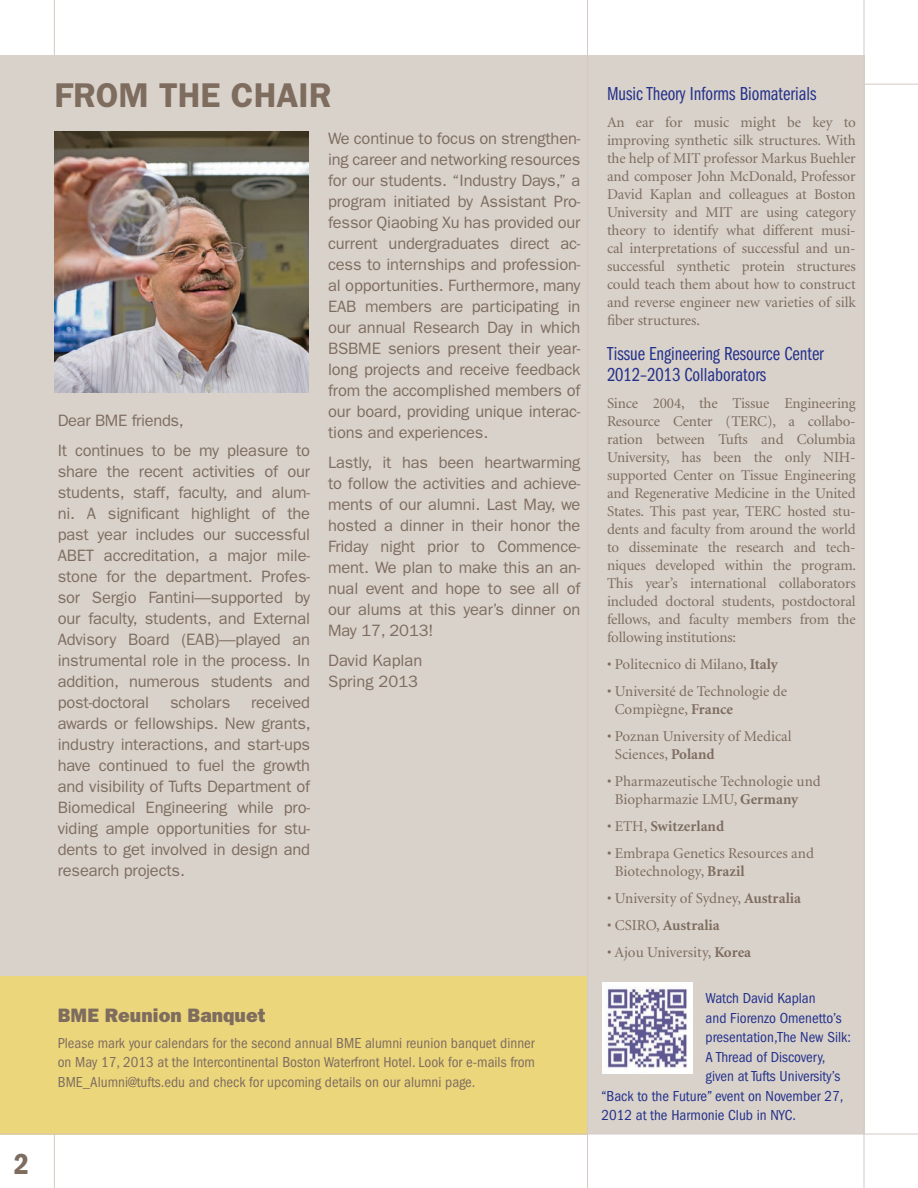
<style>
.page{position:relative;width:918px;height:1188px;background:#fff}
.page>*{position:absolute;margin:0;border:0;box-sizing:border-box;transform-origin:0 0}
.From_The_Chair{font:600 34.5px "Franklin Gothic";color:#7e6d5f}
.t1{font:600 condensed 30px "Franklin Gothic";color:#7e6d5f}
.franklin_gothic_book{font:19.5px/21px "Franklin Gothic Book Cmpr";color:#24318b}
.franklin_gothic_heav{font:800 19.5px "Franklin Gothic";color:#7e6d5f}
.Frankline_Gothic_Boo{font:16.5px/21px "Franklin Gothic";letter-spacing:-.01em;color:#7e6d5f;text-align:justify}
.minion_regular{font:15px/18px "Minion";color:#7e6d5f}
.franklin_gothic_book-2{font:condensed 15px/19.5px "Franklin Gothic";color:#7e6d5f;text-align:justify}
.franklin_gothic_book-3{font:condensed 15px "Franklin Gothic";color:#24318b}
.minion_regular-2{font:700 15px "Minion";color:#7e6d5f}
.s1{font-weight:700}
.s2{font-weight:400}
</style>
<div class="page">
<hr style="left:0;top:84px;width:918px;height:1px;background:#d4cac5">
<hr style="left:54px;top:0;width:1px;height:1188px;background:#d4cac5">
<div style="left:0;top:56px;width:864px;height:1078px;background:#d9d2cb"></div>
<img style="left:602px;top:983px;width:90px;height:91px">
<img style="left:55px;top:132px;width:254px;height:261px">
<div style="left:0;top:976px;width:588px;height:158px;background:#ecd67c"></div>
<hr style="left:0;top:1134px;width:918px;height:1px;background:#d4cac5">
<hr style="left:864px;top:0;width:1px;height:1188px;background:#d4cac5">
<hr style="left:587px;top:0;width:1px;height:1188px;background:#d4cac5">
<p class="t1" style="left:14px;top:1147px;width:17px">2</p>
<p class="From_The_Chair" style="left:55px;top:74px;width:279px">FROM THE CHAIR</p>
<p class="Frankline_Gothic_Boo" style="left:58px;top:410px;width:128px">Dear BME friends,</p>
<p class="Frankline_Gothic_Boo" style="left:58px;top:440px;width:254px">It continues to be my pleasure to share the recent activities of our students, staff, faculty, and alum&shy;ni. A significant highlight of the past year includes our successful ABET accreditation, a major mile&shy;stone for the department. Profes&shy;sor Sergio Fantini—supported by our faculty, students, and External Advisory Board (EAB)—played an instrumental role in the process. In addition, numerous students and post-doctoral</p>
<p class="Frankline_Gothic_Boo" style="left:58px;top:692px;width:255px;text-indent:193px">received awards or fellowships. New grants, industry interactions, and start-ups have continued to fuel the growth and visibility of Tufts Department of Biomedical Engineering while pro&shy;viding ample opportunities for stu&shy;dents to get involved in design and research projects.</p>
<p class="Frankline_Gothic_Boo" style="left:170px;top:692px;width:62px">scholars</p>
<p class="Frankline_Gothic_Boo" style="left:328px;top:128px;width:254px">We continue to focus on strengthen&shy;ing career and networking resources for our students. “Industry Days,” a program initiated by Assistant Pro&shy;fessor Qiaobing Xu has provided our current undergraduates direct ac&shy;cess to internships and profession&shy;al opportunities. Furthermore, many EAB members are participating in our annual Research Day in which BSBME seniors present their year&shy;long projects and receive feedback from the accomplished members of our board, providing unique interac&shy;tions and experiences.</p>
<p class="Frankline_Gothic_Boo" style="left:328px;top:452px;width:254px">Lastly, it has been heartwarming to follow the activities and achieve&shy;ments of our alumni. Last May, we hosted a dinner in their honor the Friday night prior to Commence&shy;ment. We plan to make this an an&shy;nual event and hope to see all of our alums at this year’s dinner on May 17, 2013!</p>
<p class="Frankline_Gothic_Boo" style="left:328px;top:650px;width:96px">David Kaplan<br>Spring 2013</p>
<p class="franklin_gothic_heav" style="left:58px;top:1003px;width:209px">BME Reunion Banquet</p>
<p class="franklin_gothic_book-2" style="left:58px;top:1033px;width:479px">Please mark your calendars for the second annual BME alumni reunion banquet dinner on May 17, 2013 at the Intercontinental Boston Waterfront Hotel. Look for e-mails from BME_Alumni@tufts.edu and check for upcoming details on our alumni page.</p>
<p class="franklin_gothic_book" style="left:607px;top:83px;width:211px">Music Theory Informs Biomaterials</p>
<p class="minion_regular" style="left:607px;top:114px;width:250px;text-align:justify">An ear for music might be key to improving synthetic silk structures. With the help of MIT professor Markus Buehler and composer John McDonald, Professor David Kaplan and colleagues at Boston University and MIT are using category theory to identify what different musi&shy;cal interpretations of successful and un&shy;successful synthetic protein structures could teach them about how to construct and reverse engineer new varieties of silk fiber structures.</p>
<p class="franklin_gothic_book" style="left:607px;top:343px;width:218px">Tissue Engineering Resource Center<br>2012–2013 Collaborators</p>
<p class="minion_regular" style="left:607px;top:394px;width:251px;text-align:justify">Since 2004, the Tissue Engineering Resource Center (TERC), a collabo&shy;ration between Tufts and Columbia University, has been the only NIH&shy;supported Center on Tissue Engineering and Regenerative Medicine in the United States. This past year, TERC hosted stu&shy;dents and faculty from around the world to disseminate the research and tech&shy;niques developed within the program.<br>This year’s international collaborators included doctoral students, postdoctoral fellows, and faculty members from the following institutions:</p>
<p class="minion_regular" style="left:607px;top:655px;width:173px">• Politecnico di Milano, <span class="s1">Italy</span></p>
<p class="minion_regular" style="left:615px;top:682px;width:174px;text-indent:-8px">• Université de Technologie de<br>Compiègne, <span class="s1">France</span></p>
<p class="minion_regular" style="left:615px;top:727px;width:178px;text-indent:-8px">• Poznan University of Medical<br>Sciences, <span class="s1">Poland</span></p>
<p class="minion_regular" style="left:615px;top:772px;width:207px;text-indent:-8px">• Pharmazeutische Technologie und<br>Biopharmazie LMU, <span class="s1">Germany</span></p>
<p class="minion_regular-2" style="left:607px;top:818px;width:119px"><span class="s2">• ETH,</span> Switzerland</p>
<p class="minion_regular" style="left:615px;top:844px;width:201px;text-indent:-8px">• Embrapa Genetics Resources and<br>Biotechnology, <span class="s1">Brazil</span></p>
<p class="minion_regular" style="left:607px;top:889px;width:196px">• University of Sydney, <span class="s1">Australia</span></p>
<p class="minion_regular-2" style="left:607px;top:917px;width:114px"><span class="s2">• CSIRO,</span> Australia</p>
<p class="minion_regular" style="left:607px;top:943px;width:146px">• Ajou University, <span class="s1">Korea</span></p>
<p class="franklin_gothic_book-3" style="left:706px;top:990px;width:112px">Watch David Kaplan</p>
<p class="franklin_gothic_book-3" style="left:706px;top:1009px;width:138px">and Fiorenzo Omenetto’s</p>
<p class="franklin_gothic_book-3" style="left:706px;top:1029px;width:147px">presentation,The New Silk:</p>
<p class="franklin_gothic_book-3" style="left:706px;top:1048px;width:121px">A Thread of Discovery,</p>
<p class="franklin_gothic_book-3" style="left:706px;top:1068px;width:136px">given at Tufts University’s</p>
<p class="franklin_gothic_book-3" style="left:601px;top:1087px;width:243px">“Back to the Future” event on November 27,</p>
<p class="franklin_gothic_book-3" style="left:601px;top:1107px;width:196px">2012 at the Harmonie Club in NYC.</p>
</div>
